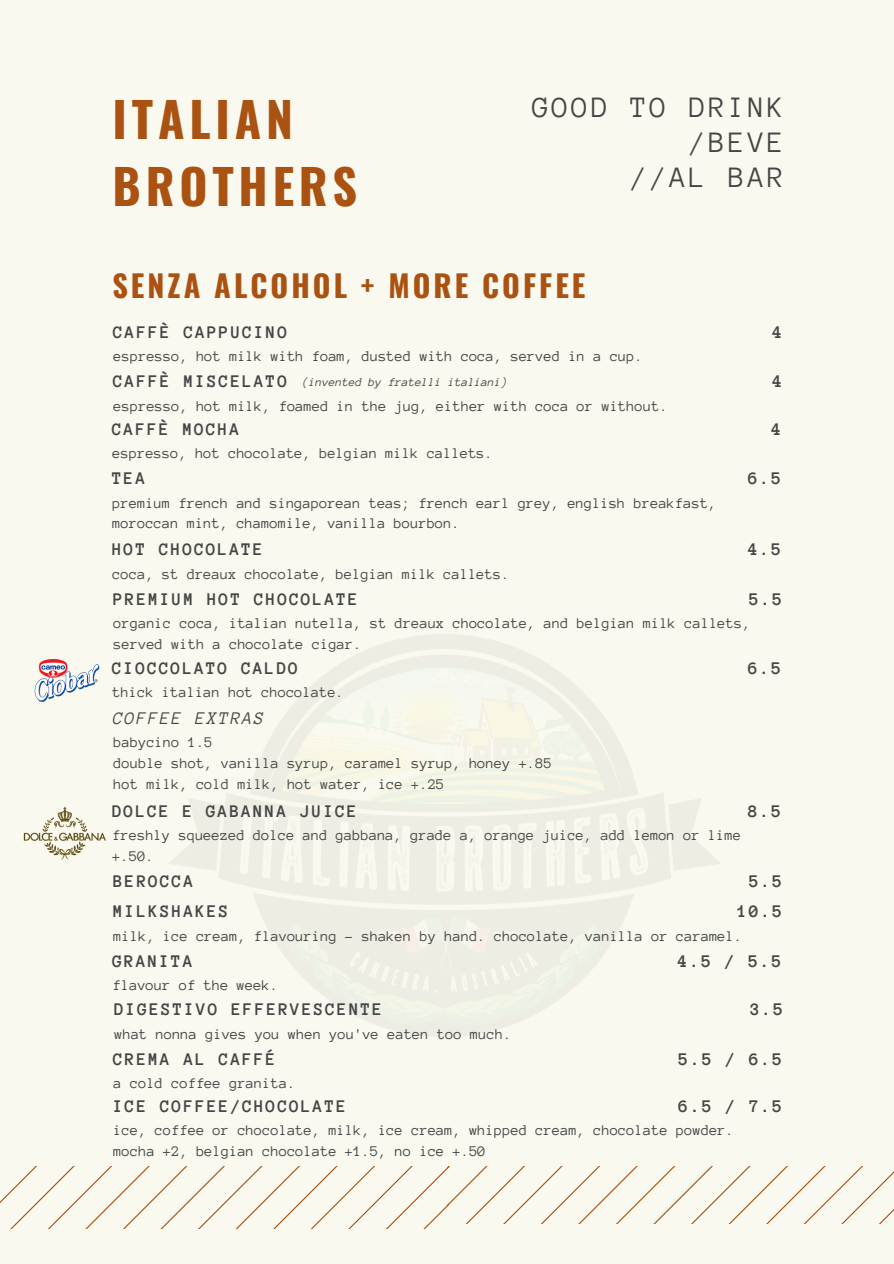
<style>
.page{position:relative;width:894px;height:1264px;background:#fff}
.page>*{position:absolute;margin:0;border:0;box-sizing:border-box;transform-origin:0 0}
.t1{font:700 48px/66.8px "Oswald";letter-spacing:.1em;color:#aa5212}
.t2{font:700 30.3px "Oswald";letter-spacing:.1em;color:#aa5212}
.t3{font:30.3px "Anonymous Pro";letter-spacing:.1em;color:#454545}
.t4{font:700 18.15px "Anonymous Pro";letter-spacing:.1em;color:#454545}
.t5{font:italic 18.15px "Anonymous Pro";letter-spacing:.1em;color:#454545}
.t6{font:15.15px/20.9px "Anonymous Pro";color:#454545}
.t7{font:italic 12.15px "Anonymous Pro";color:#454545}
</style>
<div class="page">
<div style="left:0;top:0;width:893px;height:1263px;background:#f9f9ef"></div>
<svg style="left:0;top:1166px;width:447px;height:62px"></svg>
<svg style="left:447px;top:1166px;width:446px;height:57px"></svg>
<img style="left:23px;top:806px;width:83px;height:54px">
<img style="left:34px;top:659px;width:66px;height:43px">
<p class="t1" style="left:113px;top:84px;width:246px">ITALIAN<br>BROTHERS</p>
<p class="t3" style="left:532px;top:92px;width:253px">GOOD TO DRINK</p>
<p class="t3" style="left:689px;top:127px;width:96px">/BEVE</p>
<p class="t3" style="left:630px;top:162px;width:155px">//AL BAR</p>
<p class="t2" style="left:112px;top:261px;width:474px">SENZA ALCOHOL + MORE COFFEE</p>
<p class="t4" style="left:113px;top:323px;width:176px">CAFFÈ CAPPUCINO</p>
<p class="t6" style="left:114px;top:346px;width:531px">espresso, hot milk with foam, dusted with coca, served in a cup.</p>
<p class="t4" style="left:772px;top:323px;width:11px">4</p>
<p class="t4" style="left:113px;top:372px;width:176px">CAFFÈ MISCELATO</p>
<p class="t6" style="left:114px;top:395px;width:555px">espresso, hot milk, foamed in the jug, either with coca or without.</p>
<p class="t7" style="left:302px;top:376px;width:207px">(invented by fratelli italiani)</p>
<p class="t4" style="left:772px;top:372px;width:11px">4</p>
<p class="t4" style="left:112px;top:420px;width:129px">CAFFÈ MOCHA</p>
<p class="t6" style="left:112px;top:443px;width:382px">espresso, hot chocolate, belgian milk callets.</p>
<p class="t4" style="left:112px;top:469px;width:35px">TEA</p>
<p class="t6" style="left:112px;top:492px;width:605px">premium french and singaporean teas; french earl grey, english breakfast, moroccan mint, chamomile, vanilla bourbon.</p>
<p class="t4" style="left:112px;top:540px;width:152px">HOT CHOCOLATE</p>
<p class="t6" style="left:112px;top:563px;width:398px">coca, st dreaux chocolate, belgian milk callets.</p>
<p class="t4" style="left:771px;top:420px;width:11px">4</p>
<p class="t4" style="left:748px;top:469px;width:35px">6.5</p>
<p class="t4" style="left:748px;top:540px;width:35px">4.5</p>
<p class="t4" style="left:113px;top:590px;width:246px">PREMIUM HOT CHOCOLATE</p>
<p class="t6" style="left:114px;top:613px;width:638px">organic coca, italian nutella, st dreaux chocolate, and belgian milk callets, served with a chocolate cigar.</p>
<p class="t4" style="left:749px;top:590px;width:35px">5.5</p>
<p class="t4" style="left:112px;top:659px;width:187px">CIOCCOLATO CALDO</p>
<p class="t6" style="left:112px;top:682px;width:233px">thick italian hot chocolate.</p>
<p class="t5" style="left:113px;top:709px;width:152px">COFFEE EXTRAS</p>
<p class="t6" style="left:114px;top:732px;width:101px">babycino 1.5</p>
<p class="t6" style="left:114px;top:752px;width:440px">double shot, vanilla syrup, caramel syrup, honey +.85</p>
<p class="t6" style="left:114px;top:773px;width:332px">hot milk, cold milk, hot water, ice +.25</p>
<p class="t4" style="left:748px;top:659px;width:35px">6.5</p>
<p class="t4" style="left:112px;top:802px;width:246px">DOLCE E GABANNA JUICE</p>
<p class="t6" style="left:112px;top:825px;width:630px">freshly squeezed dolce and gabbana, grade a, orange juice, add lemon or lime +.50.</p>
<p class="t4" style="left:748px;top:802px;width:35px">8.5</p>
<p class="t4" style="left:113px;top:872px;width:82px">BEROCCA</p>
<p class="t4" style="left:749px;top:872px;width:35px">5.5</p>
<p class="t4" style="left:113px;top:902px;width:117px">MILKSHAKES</p>
<p class="t6" style="left:114px;top:925px;width:630px">milk, ice cream, flavouring - shaken by hand. chocolate, vanilla or caramel.</p>
<p class="t4" style="left:737px;top:902px;width:47px">10.5</p>
<p class="t4" style="left:112px;top:951px;width:82px">GRANITA</p>
<p class="t6" style="left:113px;top:974px;width:167px">flavour of the week.</p>
<p class="t4" style="left:677px;top:951px;width:105px">4.5 / 5.5</p>
<p class="t4" style="left:114px;top:1000px;width:270px">DIGESTIVO EFFERVESCENTE</p>
<p class="t6" style="left:114px;top:1023px;width:398px">what nonna gives you when you've eaten too much.</p>
<p class="t4" style="left:749px;top:1000px;width:35px">3.5</p>
<p class="t4" style="left:113px;top:1050px;width:164px">CREMA AL CAFFÉ</p>
<p class="t6" style="left:114px;top:1073px;width:183px">a cold coffee granita.</p>
<p class="t4" style="left:678px;top:1050px;width:105px">5.5 / 6.5</p>
<p class="t4" style="left:113px;top:1096px;width:234px">ICE COFFEE/CHOCOLATE</p>
<p class="t6" style="left:114px;top:1119px;width:622px">ice, coffee or chocolate, milk, ice cream, whipped cream, chocolate powder. mocha +2, belgian chocolate +1.5, no ice +.50</p>
<p class="t4" style="left:678px;top:1096px;width:105px">6.5 / 7.5</p>
</div>
